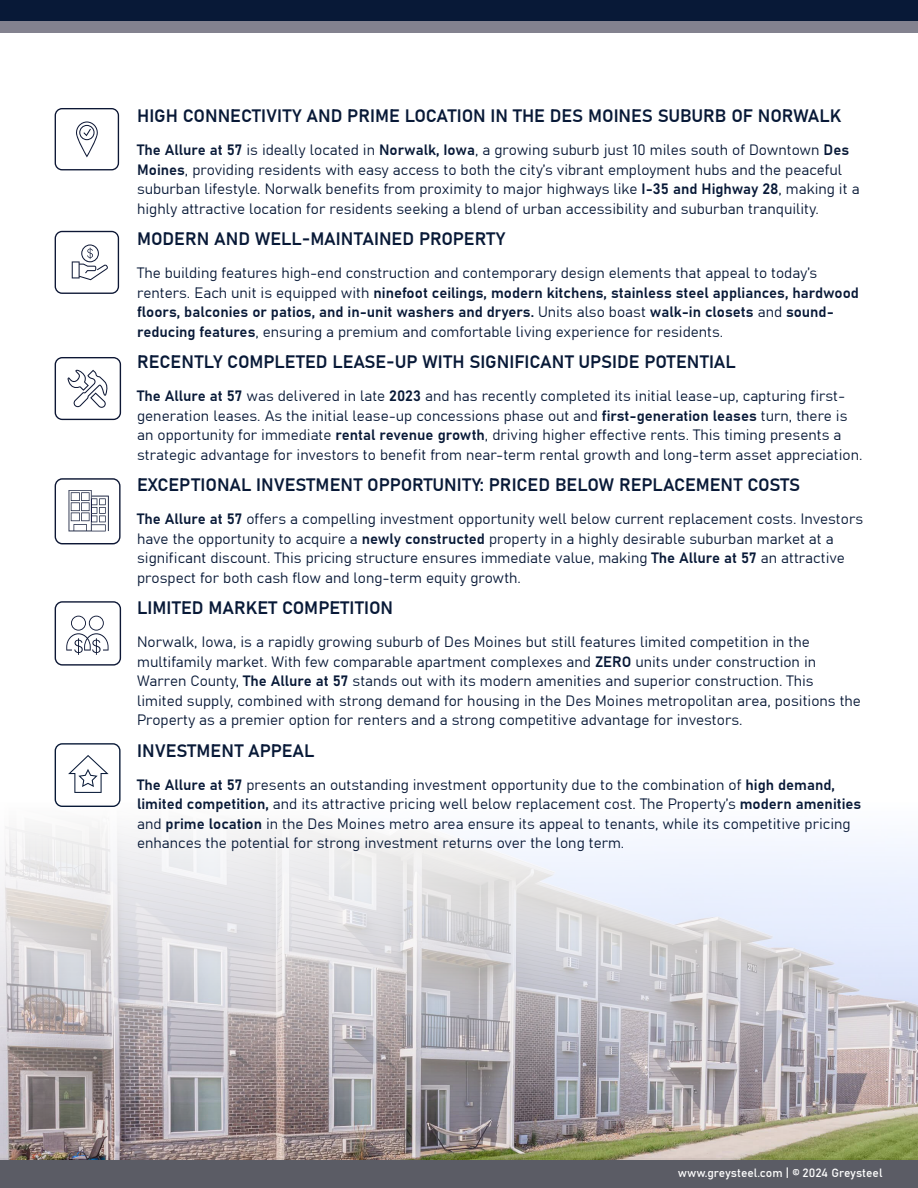
<style>
.page{position:relative;width:918px;height:1188px;background:#fff}
.page>*{position:absolute;margin:0;border:0;box-sizing:border-box;transform-origin:0 0}
.Body_Text{font:18px "Bahnschrift";color:#081937}
.Body_Text-2{font:15px/19.5px "Bahnschrift";color:#081937}
.t1{font:12px "Bahnschrift";color:#fff}
.s1{font-size:10.5px}
</style>
<div class="page">
<div style="left:0;top:0;width:918px;height:21px;background:#081937"></div>
<div style="left:0;top:21px;width:918px;height:12px;background:#83828f"></div>
<div style="left:0;top:1159px;width:918px;height:29px;background:#5b5c65"></div>
<img style="left:1px;top:797px;width:917px;height:363px">
<svg style="left:55px;top:743px;width:66px;height:64px"></svg>
<svg style="left:55px;top:108px;width:64px;height:62px"></svg>
<svg style="left:55px;top:231px;width:64px;height:63px"></svg>
<svg style="left:55px;top:478px;width:66px;height:66px"></svg>
<svg style="left:55px;top:601px;width:66px;height:65px"></svg>
<svg style="left:55px;top:357px;width:66px;height:63px"></svg>
<p class="Body_Text" style="left:137px;top:102px;width:706px">HIGH CONNECTIVITY AND PRIME LOCATION IN THE DES MOINES SUBURB OF NORWALK</p>
<p class="Body_Text-2" style="left:137px;top:139px;width:724px">The Allure at 57 is ideally located in Norwalk, Iowa, a growing suburb just 10 miles south of Downtown Des Moines, providing residents with easy access to both the city’s vibrant employment hubs and the peaceful suburban lifestyle. Norwalk benefits from proximity to major highways like I-35 and Highway 28, making it a highly attractive location for residents seeking a blend of urban accessibility and suburban tranquility.</p>
<p class="Body_Text" style="left:137px;top:225px;width:370px">MODERN AND WELL-MAINTAINED PROPERTY</p>
<p class="Body_Text-2" style="left:137px;top:262px;width:723px">The building features high-end construction and contemporary design elements that appeal to today’s renters. Each unit is equipped with ninefoot ceilings, modern kitchens, stainless steel appliances, hardwood floors, balconies or patios, and in-unit washers and dryers. Units also boast walk-in closets and sound&shy;reducing features, ensuring a premium and comfortable living experience for residents.</p>
<p class="Body_Text" style="left:137px;top:348px;width:600px">RECENTLY COMPLETED LEASE-UP WITH SIGNIFICANT UPSIDE POTENTIAL</p>
<p class="Body_Text-2" style="left:137px;top:385px;width:727px">The Allure at 57 was delivered in late 2023 and has recently completed its initial lease-up, capturing first&shy;generation leases. As the initial lease-up concessions phase out and first-generation leases turn, there is an opportunity for immediate rental revenue growth, driving higher effective rents. This timing presents a strategic advantage for investors to benefit from near-term rental growth and long-term asset appreciation.</p>
<p class="Body_Text" style="left:137px;top:471px;width:665px">EXCEPTIONAL INVESTMENT OPPORTUNITY: PRICED BELOW REPLACEMENT COSTS</p>
<p class="Body_Text-2" style="left:137px;top:508px;width:728px">The Allure at 57 offers a compelling investment opportunity well below current replacement costs. Investors have the opportunity to acquire a newly constructed property in a highly desirable suburban market at a significant discount. This pricing structure ensures immediate value, making The Allure at 57 an attractive prospect for both cash flow and long-term equity growth.</p>
<p class="Body_Text" style="left:137px;top:594px;width:258px">LIMITED MARKET COMPETITION</p>
<p class="Body_Text-2" style="left:137px;top:631px;width:725px">Norwalk, Iowa, is a rapidly growing suburb of Des Moines but still features limited competition in the multifamily market. With few comparable apartment complexes and ZERO units under construction in Warren County, The Allure at 57 stands out with its modern amenities and superior construction. This limited supply, combined with strong demand for housing in the Des Moines metropolitan area, positions the Property as a premier option for renters and a strong competitive advantage for investors.</p>
<p class="Body_Text" style="left:137px;top:737px;width:179px">INVESTMENT APPEAL</p>
<p class="Body_Text-2" style="left:137px;top:774px;width:726px">The Allure at 57 presents an outstanding investment opportunity due to the combination of high demand, limited competition, and its attractive pricing well below replacement cost. The Property’s modern amenities and prime location in the Des Moines metro area ensure its appeal to tenants, while its competitive pricing enhances the potential for strong investment returns over the long term.</p>
<p class="t1" style="left:678px;top:1164px;width:206px">www.greysteel.com | <span class="s1">©</span> 2024 Greysteel</p>
</div>
